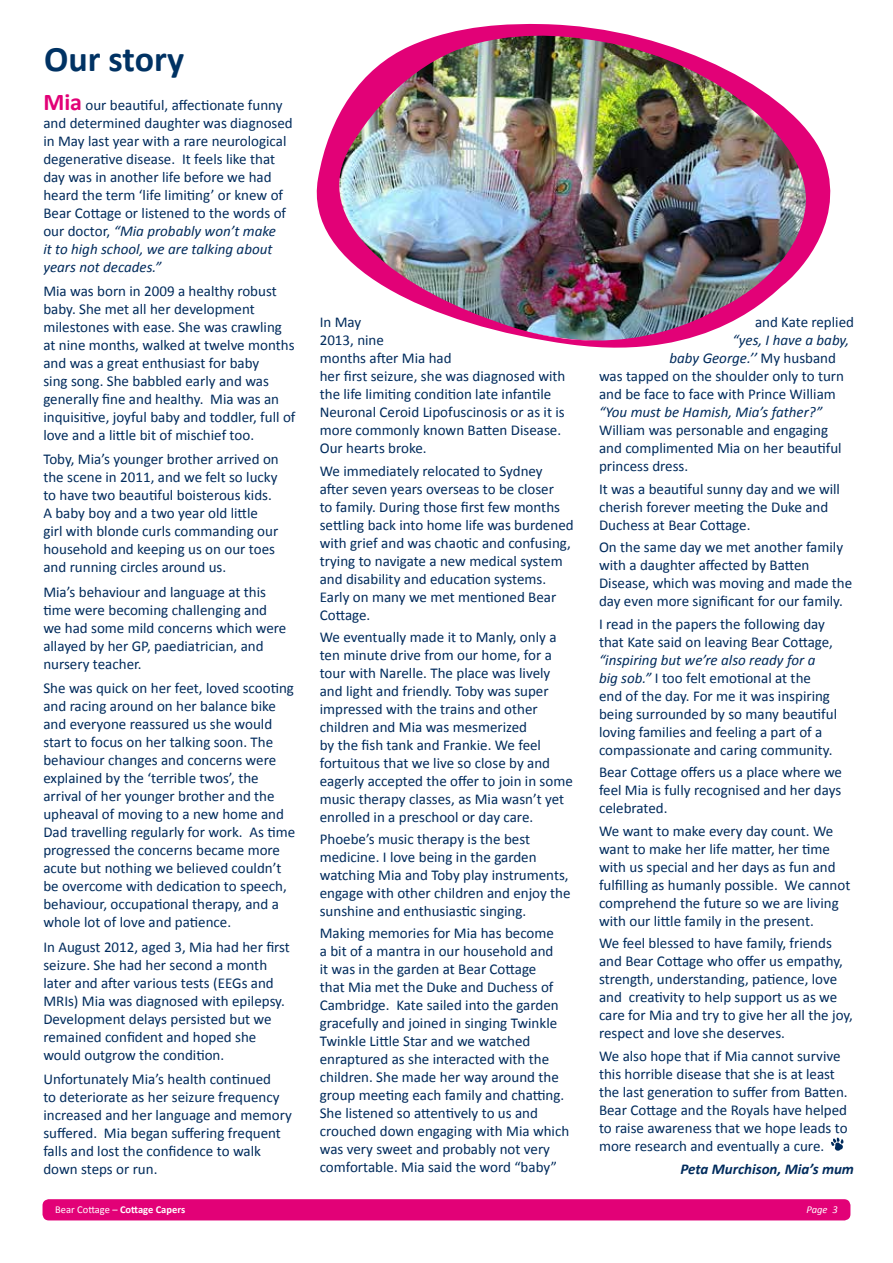
<style>
.page{position:relative;width:893px;height:1263px;background:#fff}
.page>*{position:absolute;margin:0;border:0;box-sizing:border-box;transform-origin:0 0}
.t1{font:700 36px "Calibri";color:#003263}
.t2{font:15px/18px "Calibri";color:#002b5c}
.t3{font:italic 15px "Calibri";color:#002b5c}
.t4{font:italic 700 15px "Calibri";color:#002b5c}
.t5{font:700 10.5px "Calibri";color:#fff}
.t6{font:italic 10.5px "Calibri";color:#fff}
.s1{font-weight:700;font-size:24px;color:#e20177}
.s2{font-style:italic}
.s3{font-style:normal}
.s4{font-weight:400}
</style>
<div class="page">
<div style="left:43px;top:1199px;width:807px;height:21px;background:#e20177;border-radius:6px"></div>
<svg style="left:831px;top:1137px;width:12px;height:14px"></svg>
<img style="left:316px;top:24px;width:515px;height:324px">
<h1 class="t1" style="left:44px;top:37px;width:142px">Our story</h1>
<p class="t2" style="left:43px;top:95px;width:251px"><span class="s1">Mia</span> our beautiful, affectionate funny and determined daughter was diagnosed in May last year with a rare neurological degenerative disease. It feels like that day was in another life before we had heard the term ‘life limiting’ or knew of Bear Cottage or listened to the words of our doctor, <span class="s2">“Mia probably won’t make<br>it to high school, we are talking about years not decades.”</span></p>
<p class="t2" style="left:43px;top:281px;width:254px">Mia was born in 2009 a healthy robust baby. She met all her development milestones with ease. She was crawling at nine months, walked at twelve months and was a great enthusiast for baby<br>sing song. She babbled early and was generally fine and healthy. Mia was an inquisitive, joyful baby and toddler, full of love and a little bit of mischief too.</p>
<p class="t2" style="left:43px;top:450px;width:237px">Toby, Mia’s younger brother arrived on the scene in 2011, and we felt so lucky to have two beautiful boisterous kids.<br>A baby boy and a two year old little girl with blonde curls commanding our household and keeping us on our toes and running circles around us.</p>
<p class="t2" style="left:43px;top:582px;width:244px">Mia’s behaviour and language at this time were becoming challenging and we had some mild concerns which were allayed by her GP, paediatrician, and nursery teacher.</p>
<p class="t2" style="left:43px;top:678px;width:253px">She was quick on her feet, loved scooting and racing around on her balance bike and everyone reassured us she would start to focus on her talking soon. The behaviour changes and concerns were explained by the ‘terrible twos’, the arrival of her younger brother and the upheaval of moving to a new home and Dad travelling regularly for work. As time progressed the concerns became more acute but nothing we believed couldn’t be overcome with dedication to speech, behaviour, occupational therapy, and a whole lot of love and patience.</p>
<p class="t2" style="left:43px;top:937px;width:248px">In August 2012, aged 3, Mia had her first seizure. She had her second a month later and after various tests (EEGs and MRIs) Mia was diagnosed with epilepsy.<br>Development delays persisted but we remained confident and hoped she would outgrow the condition.</p>
<p class="t2" style="left:43px;top:1069px;width:250px">Unfortunately Mia’s health continued<br>to deteriorate as her seizure frequency increased and her language and memory suffered. Mia began suffering frequent falls and lost the confidence to walk down steps or run.</p>
<p class="t2" style="left:320px;top:313px;width:247px">In May<br>2013, nine<br>months after Mia had<br>her first seizure, she was diagnosed with the life limiting condition late infantile<br>Neuronal Ceroid Lipofuscinosis or as it is more commonly known Batten Disease.<br>Our hearts broke.</p>
<p class="t2" style="left:320px;top:461px;width:255px">We immediately relocated to Sydney after seven years overseas to be closer<br>to family. During those first few months settling back into home life was burdened with grief and was chaotic and confusing, trying to navigate a new medical system and disability and education systems.<br>Early on many we met mentioned Bear Cottage.</p>
<p class="t2" style="left:320px;top:627px;width:255px">We eventually made it to Manly, only a ten minute drive from our home, for a tour with Narelle. The place was lively and light and friendly. Toby was super impressed with the trains and other children and Mia was mesmerized<br>by the fish tank and Frankie. We feel fortuitous that we live so close by and eagerly accepted the offer to join in some music therapy classes, as Mia wasn’t yet enrolled in a preschool or day care.</p>
<p class="t2" style="left:320px;top:829px;width:252px">Phoebe’s music therapy is the best medicine. I love being in the garden watching Mia and Toby play instruments, engage with other children and enjoy the sunshine and enthusiastic singing.</p>
<p class="t2" style="left:320px;top:924px;width:251px">Making memories for Mia has become<br>a bit of a mantra in our household and<br>it was in the garden at Bear Cottage<br>that Mia met the Duke and Duchess of Cambridge. Kate sailed into the garden gracefully and joined in singing Twinkle Twinkle Little Star and we watched enraptured as she interacted with the children. She made her way around the group meeting each family and chatting.<br>She listened so attentively to us and crouched down engaging with Mia which was very sweet and probably not very comfortable. Mia said the word “baby”</p>
<p class="t2" style="left:755px;top:313px;width:100px">and Kate replied</p>
<p class="t3" style="left:732px;top:330px;width:118px">“yes, I have a baby,</p>
<p class="t3" style="left:669px;top:348px;width:168px">baby George.’’ <span class="s3">My husband</span></p>
<p class="t2" style="left:599px;top:367px;width:247px">was tapped on the shoulder only to turn</p>
<p class="t2" style="left:599px;top:385px;width:238px">and be face to face with Prince William</p>
<p class="t3" style="left:599px;top:402px;width:225px">“You must be Hamish, Mia’s father?”</p>
<p class="t2" style="left:599px;top:421px;width:244px">William was personable and engaging and complimented Mia on her beautiful princess dress.</p>
<p class="t2" style="left:599px;top:479px;width:243px">It was a beautiful sunny day and we will cherish forever meeting the Duke and<br>Duchess at Bear Cottage.</p>
<p class="t2" style="left:599px;top:538px;width:255px">On the same day we met another family with a daughter affected by Batten Disease, which was moving and made the day even more significant for our family.</p>
<p class="t2" style="left:599px;top:614px;width:236px">I read in the papers the following day that Kate said on leaving Bear Cottage,</p>
<p class="t2" style="left:599px;top:650px;width:240px"><span class="s2">“inspiring but we’re also ready for a big sob.”</span> I too felt emotional at the end of the day. For me it was inspiring being surrounded by so many beautiful loving families and feeling a part of a compassionate and caring community.</p>
<p class="t2" style="left:599px;top:762px;width:245px;text-align:justify">Bear Cottage offers us a place where we feel Mia is fully recognised and her days celebrated.</p>
<p class="t2" style="left:599px;top:821px;width:253px">We want to make every day count. We want to make her life matter, her time with us special and her days as fun and fulfilling as humanly possible. We cannot comprehend the future so we are living with our little family in the present.</p>
<p class="t2" style="left:599px;top:933px;width:256px">We feel blessed to have family, friends and Bear Cottage who offer us empathy, strength, understanding, patience, love and creativity to help support us as we care for Mia and try to give her all the joy, respect and love she deserves.</p>
<p class="t2" style="left:599px;top:1046px;width:250px">We also hope that if Mia cannot survive this horrible disease that she is at least the last generation to suffer from Batten.<br>Bear Cottage and the Royals have helped to raise awareness that we hope leads to more research and eventually a cure.</p>
<p class="t4" style="left:680px;top:1159px;width:175px">Peta Murchison, Mia’s mum</p>
<p class="t5" style="left:55px;top:1203px;width:131px"><span class="s4">Bear Cottage –</span> Cottage Capers</p>
<p class="t6" style="left:807px;top:1202px;width:33px">Page 3</p>
</div>
